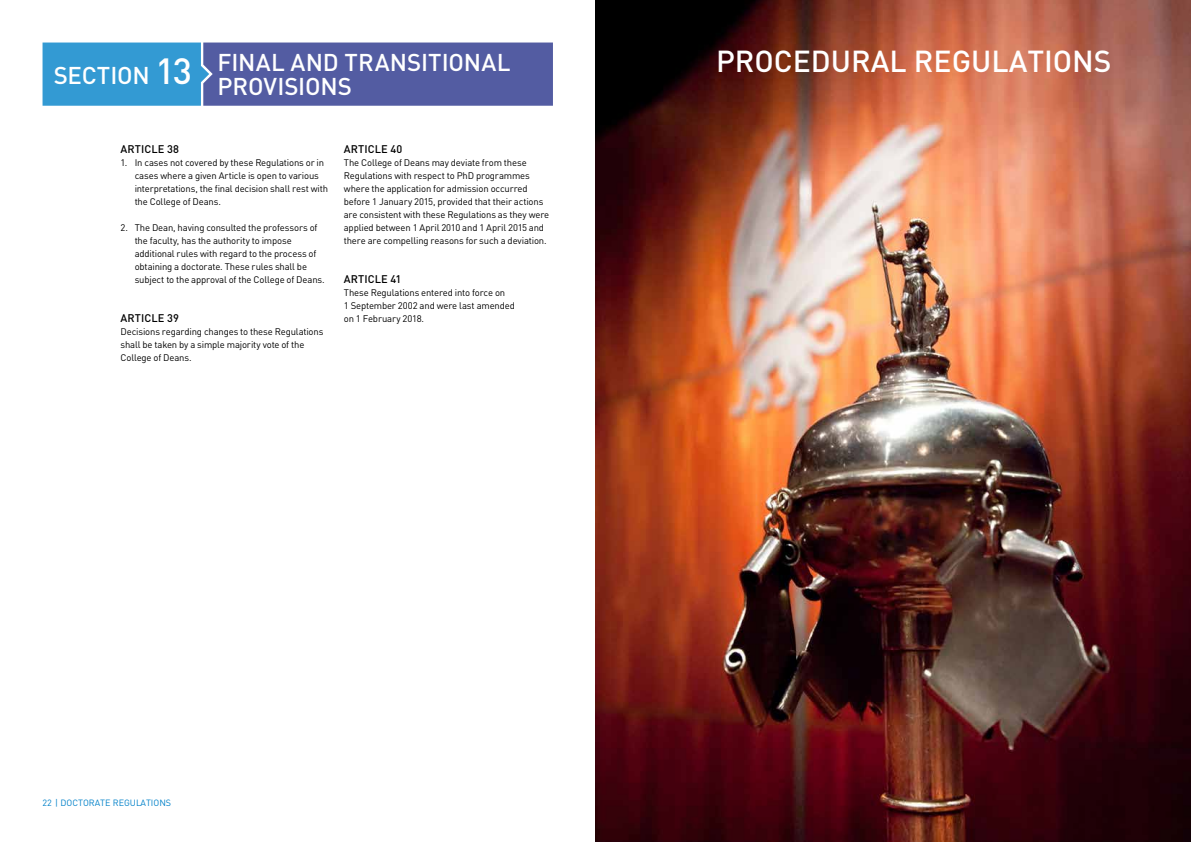
<style>
.page{position:relative;width:1191px;height:842px;background:#fff}
.page>*{position:absolute;margin:0;border:0;box-sizing:border-box;transform-origin:0 0}
.t1{font:500 30px "DIN Pro";color:#fff}
.t2{font:500 24px/24px "DIN Pro";color:#fff;text-align:center}
.t3{font:500 11px "DIN Pro";letter-spacing:.01em;color:#000}
.t4{font:9.5px/13px "DIN Pro";letter-spacing:-.015em;color:#000}
.t5{font:9px "DIN Pro";color:#0081c9}
.s1{font-size:36px}
</style>
<div class="page">
<img style="left:595px;top:0;width:596px;height:842px">
<svg style="left:43px;top:43px;width:510px;height:63px;background:#4a70b2"></svg>
<h2 class="t2" style="left:54px;top:48px;width:458px">SECTION <span class="s1">13</span> FINAL AND TRANSITIONAL<br>PROVISIONS</h2>
<h1 class="t1" style="left:716px;top:37px;width:397px">PROCEDURAL REGULATIONS</h1>
<p class="t3" style="left:120px;top:140px;width:60px">ARTICLE 38</p>
<p class="t4" style="left:135px;top:155px;width:195px;text-indent:-14px">1. In cases not covered by these Regulations or in cases where a given Article is open to various interpretations, the final decision shall rest with the College of Deans.</p>
<p class="t4" style="left:135px;top:220px;width:192px;text-indent:-14px">2. The Dean, having consulted the professors of the faculty, has the authority to impose additional rules with regard to the process of obtaining a doctorate. These rules shall be subject to the approval of the College of Deans.</p>
<p class="t3" style="left:120px;top:309px;width:60px">ARTICLE 39</p>
<p class="t4" style="left:120px;top:324px;width:204px">Decisions regarding changes to these Regulations shall be taken by a simple majority vote of the<br>College of Deans.</p>
<p class="t3" style="left:344px;top:140px;width:60px">ARTICLE 40</p>
<p class="t4" style="left:344px;top:155px;width:207px">The College of Deans may deviate from these Regulations with respect to PhD programmes where the application for admission occurred before 1 January 2015, provided that their actions are consistent with these Regulations as they were applied between 1 April 2010 and 1 April 2015 and there are compelling reasons for such a deviation.</p>
<p class="t3" style="left:344px;top:270px;width:59px">ARTICLE 41</p>
<p class="t4" style="left:344px;top:285px;width:173px">These Regulations entered into force on<br>1 September 2002 and were last amended on 1 February 2018.</p>
<p class="t5" style="left:43px;top:796px;width:130px">22 | DOCTORATE REGULATIONS</p>
</div>
